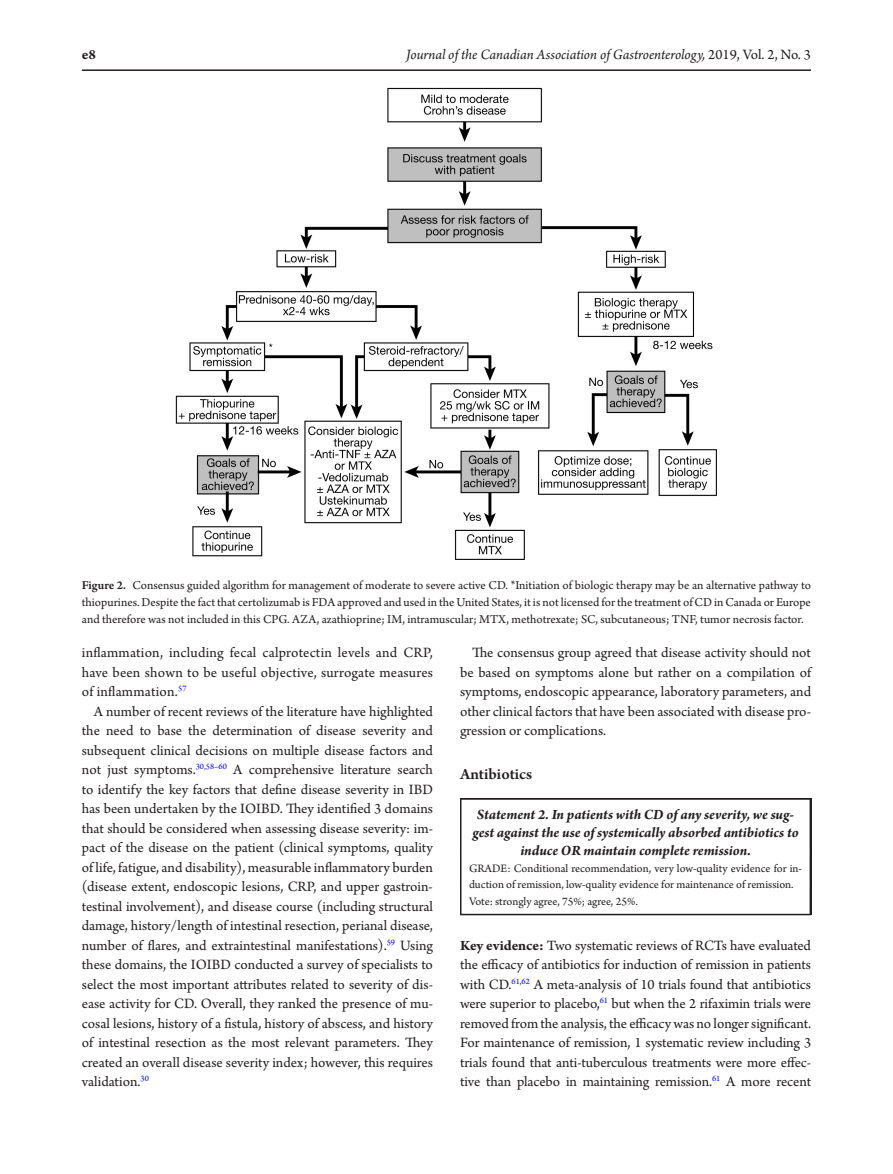
<style>
.page{position:relative;width:893px;height:1174px;background:#fff}
.page>*{position:absolute;margin:0;border:0;box-sizing:border-box;transform-origin:0 0}
.t1{font:600 16.5px "Arno Pro";color:#231f20}
.t2{font:15px/19.5px "Arno Pro";color:#231f20;text-align:justify}
.t3{font:italic 700 15px/18px "Arno Pro";letter-spacing:-.005em;color:#231f20;text-align:center}
.t4{font:italic 15px "Arno Pro";letter-spacing:-.005em;color:#231f20}
.t5{font:700 15px "Arno Pro";color:#231f20}
.t6{font:12.75px/17.2px "Arno Pro";color:#231f20;text-align:justify}
.t7{font:12px/16.5px "Arno Pro";color:#231f20}
.s1{font-style:normal}
.s2{font-weight:600}
.s3{font-weight:700}
</style>
<div class="page">
<hr style="left:460px;top:913px;width:351px;height:2px;background:#231f20">
<img style="left:176px;top:88px;width:541px;height:472px">
<hr style="left:82px;top:69px;width:729px;height:2px;background:#231f20">
<p class="t5" style="left:82px;top:46px;width:16px">e8</p>
<p class="t4" style="left:406px;top:46px;width:406px">Journal of the Canadian Association of Gastroenterology, <span class="s1">2019, Vol. 2, No. 3</span></p>
<p class="t6" style="left:82px;top:577px;width:731px"><span class="s2">Figure 2.</span> Consensus guided algorithm for management of moderate to severe active CD. *Initiation of biologic therapy may be an alternative pathway to thiopurines. Despite the fact that certolizumab is FDA approved and used in the United States, it is not licensed for the treatment of CD in Canada or Europe and therefore was not included in this CPG. AZA, azathioprine; IM, intramuscular; MTX, methotrexate; SC, subcutaneous; TNF, tumor necrosis factor.</p>
<p class="t2" style="left:82px;top:643px;width:353px">inflammation, including fecal calprotectin levels and CRP, have been shown to be useful objective, surrogate measures of inflammation.<sup>57</sup></p>
<p class="t2" style="left:82px;top:702px;width:353px;text-indent:12px">A number of recent reviews of the literature have highlighted the need to base the determination of disease severity and subsequent clinical decisions on multiple disease factors and not just symptoms.<sup>30</sup><sup>,</sup><sup>58–60</sup> A comprehensive literature search to identify the key factors that define disease severity in IBD has been undertaken by the IOIBD. They identified 3 domains that should be considered when assessing disease severity: im&shy;pact of the disease on the patient (clinical symptoms, quality of life, fatigue, and disability), measurable inflammatory burden (disease extent, endoscopic lesions, CRP, and upper gastroin&shy;testinal involvement), and disease course (including structural damage, history/length of intestinal resection, perianal disease, number of flares, and extraintestinal manifestations).<sup>59</sup> Using these domains, the IOIBD conducted a survey of specialists to select the most important attributes related to severity of dis&shy;ease activity for CD. Overall, they ranked the presence of mu&shy;cosal lesions, history of a fistula, history of abscess, and history of intestinal resection as the most relevant parameters. They created an overall disease severity index; however, this requires validation.<sup>30</sup></p>
<p class="t2" style="left:460px;top:643px;width:353px;text-indent:12px">The consensus group agreed that disease activity should not be based on symptoms alone but rather on a compilation of symptoms, endoscopic appearance, laboratory parameters, and other clinical factors that have been associated with disease pro&shy;gression or complications.</p>
<p class="t1" style="left:460px;top:764px;width:74px">Antibiotics</p>
<p class="t3" style="left:472px;top:806px;width:328px">Statement 2. In patients with CD of any severity, we sug&shy;gest against the use of systemically absorbed antibiotics to induce OR maintain complete remission.</p>
<p class="t7" style="left:469px;top:860px;width:335px">GRADE: Conditional recommendation, very low-quality evidence for in&shy;duction of remission, low-quality evidence for maintenance of remission.<br>Vote: strongly agree, 75%; agree, 25%.</p>
<p class="t2" style="left:460px;top:936px;width:353px"><span class="s3">Key evidence:</span> Two systematic reviews of RCTs have evaluated the efficacy of antibiotics for induction of remission in patients with CD.<sup>61</sup><sup>,</sup><sup>62</sup> A meta-analysis of 10 trials found that antibiotics were superior to placebo,<sup>61</sup> but when the 2 rifaximin trials were removed from the analysis, the efficacy was no longer significant.<br>For maintenance of remission, 1 systematic review including 3 trials found that anti-tuberculous treatments were more effec&shy;tive than placebo in maintaining remission.<sup>61</sup> A more recent</p>
</div>
